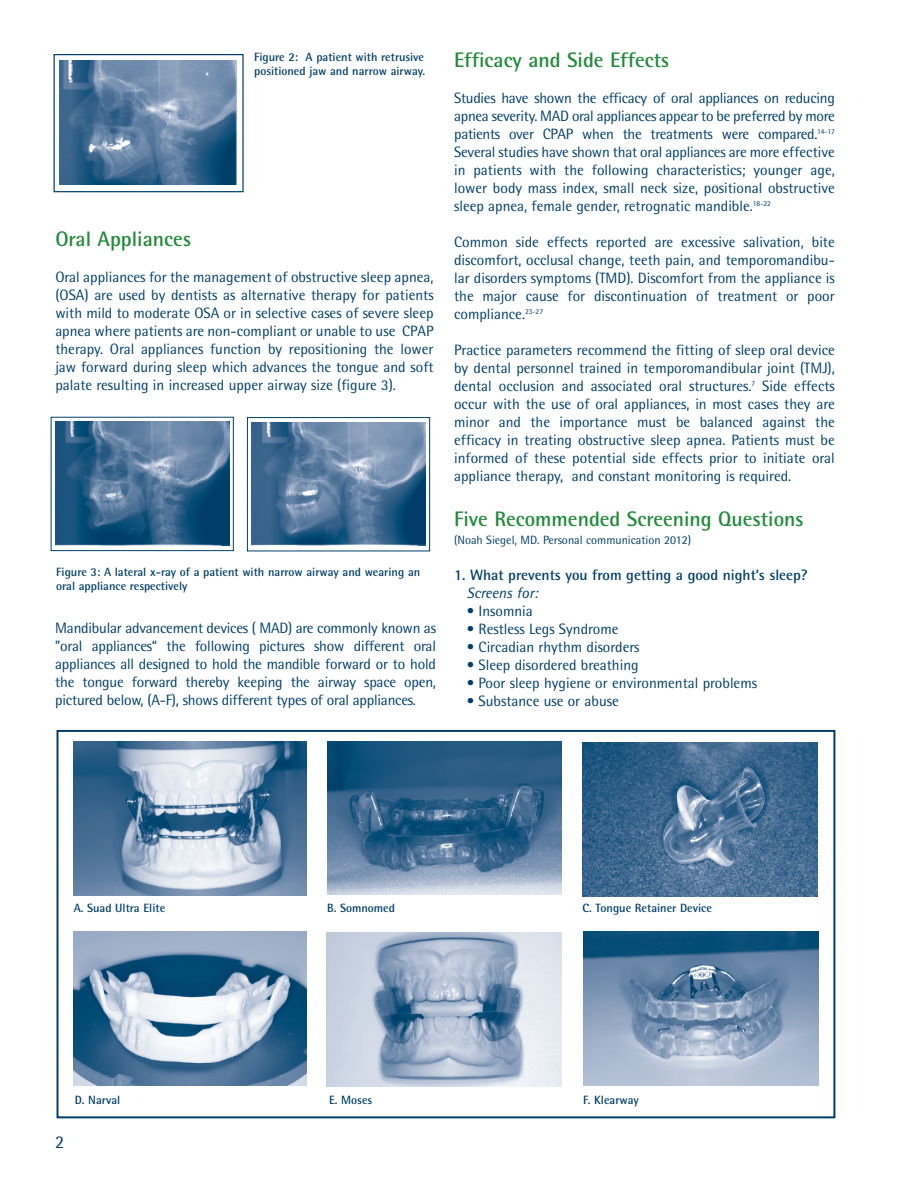
<style>
.page{position:relative;width:918px;height:1188px;background:#fff}
.page>*{position:absolute;margin:0;border:0;box-sizing:border-box;transform-origin:0 0}
.t1{font:700 21px "Rotis Semi Sans";color:#238b3c}
.t2{font:18px "Rotis Semi Sans";color:#003e69}
.t3{font:15px/18px "Rotis Semi Sans";color:#003e69;text-align:justify}
.t4{font:700 15px "Rotis Semi Sans";color:#003e69}
.t5{font:italic 15px "Rotis Semi Sans";color:#003e69}
.t6{font:700 12px/14.4px "Rotis Semi Sans";color:#003e69}
.t7{font:12px "Rotis Semi Sans";color:#003e69}
</style>
<div class="page">
<div style="left:57px;top:730px;width:778px;height:388px;border:2px solid #003e69"></div>
<div style="left:54px;top:54px;width:190px;height:138px;border:1px solid #003e69"></div>
<img style="left:74px;top:742px;width:232px;height:153px">
<img style="left:328px;top:742px;width:234px;height:153px">
<img style="left:583px;top:742px;width:235px;height:154px">
<img style="left:73px;top:932px;width:233px;height:154px">
<img style="left:327px;top:932px;width:235px;height:155px">
<img style="left:583px;top:931px;width:235px;height:154px">
<img style="left:60px;top:61px;width:177px;height:124px">
<div style="left:52px;top:418px;width:181px;height:132px;background:linear-gradient(to right,#fff,#fff)"></div>
<div style="left:51px;top:417px;width:183px;height:134px;border:1px solid #003e69"></div>
<div style="left:56px;top:422px;width:174px;height:127px;background:linear-gradient(to right,#fff,#fff)"></div>
<img style="left:56px;top:422px;width:174px;height:123px">
<div style="left:247px;top:417px;width:183px;height:134px;border:1px solid #003e69"></div>
<div style="left:252px;top:422px;width:174px;height:128px;background:linear-gradient(to right,#fff,#fff)"></div>
<img style="left:252px;top:422px;width:174px;height:123px">
<p class="t6" style="left:254px;top:51px;width:172px">Figure 2: A patient with retrusive positioned jaw and narrow airway.</p>
<h1 class="t1" style="left:55px;top:231px;width:137px">Oral Appliances</h1>
<p class="t3" style="left:55px;top:269px;width:380px">Oral appliances for the management of obstructive sleep apnea, (OSA) are used by dentists as alternative therapy for patients with mild to moderate OSA or in selective cases of severe sleep apnea where patients are non-compliant or unable to use CPAP therapy. Oral appliances function by repositioning the lower jaw forward during sleep which advances the tongue and soft palate resulting in increased upper airway size (figure 3).</p>
<p class="t6" style="left:56px;top:565px;width:365px">Figure 3: A lateral x-ray of a patient with narrow airway and wearing an oral appliance respectively</p>
<p class="t3" style="left:55px;top:620px;width:382px">Mandibular advancement devices ( MAD) are commonly known as ”oral appliances“ the following pictures show different oral appliances all designed to hold the mandible forward or to hold the tongue forward thereby keeping the airway space open, pictured below, (A-F), shows different types of oral appliances.</p>
<h1 class="t1" style="left:454px;top:53px;width:217px">Efficacy and Side Effects</h1>
<p class="t3" style="left:454px;top:91px;width:382px">Studies have shown the efficacy of oral appliances on reducing apnea severity. MAD oral appliances appear to be preferred by more patients over CPAP when the treatments were compared.<sup>14-17<br></sup>Several studies have shown that oral appliances are more effective in patients with the following characteristics; younger age, lower body mass index, small neck size, positional obstructive sleep apnea, female gender, retrognatic mandible.<sup>18-22</sup></p>
<p class="t3" style="left:454px;top:235px;width:382px">Common side effects reported are excessive salivation, bite discomfort, occlusal change, teeth pain, and temporomandibu&shy;lar disorders symptoms (TMD). Discomfort from the appliance is the major cause for discontinuation of treatment or poor compliance.<sup>23-27</sup></p>
<p class="t3" style="left:454px;top:343px;width:382px">Practice parameters recommend the fitting of sleep oral device by dental personnel trained in temporomandibular joint (TMJ), dental occlusion and associated oral structures.<sup>7</sup> Side effects occur with the use of oral appliances, in most cases they are minor and the importance must be balanced against the efficacy in treating obstructive sleep apnea. Patients must be informed of these potential side effects prior to initiate oral appliance therapy, and constant monitoring is required.</p>
<h1 class="t1" style="left:454px;top:512px;width:351px">Five Recommended Screening Questions</h1>
<p class="t7" style="left:454px;top:536px;width:238px">(Noah Siegel, MD. Personal communication 2012)</p>
<p class="t4" style="left:454px;top:570px;width:355px">1. What prevents you from getting a good night’s sleep?</p>
<p class="t5" style="left:467px;top:588px;width:73px">Screens for:</p>
<p class="t3" style="left:467px;top:604px;width:67px">• Insomnia</p>
<p class="t3" style="left:467px;top:622px;width:153px">• Restless Legs Syndrome</p>
<p class="t3" style="left:467px;top:640px;width:174px">• Circadian rhythm disorders</p>
<p class="t3" style="left:467px;top:658px;width:173px">• Sleep disordered breathing</p>
<p class="t3" style="left:467px;top:676px;width:292px">• Poor sleep hygiene or environmental problems</p>
<p class="t3" style="left:467px;top:694px;width:154px">• Substance use or abuse</p>
<p class="t6" style="left:74px;top:902px;width:93px">A. Suad Ultra Elite</p>
<p class="t6" style="left:327px;top:902px;width:69px">B. Somnomed</p>
<p class="t6" style="left:582px;top:902px;width:131px">C. Tongue Retainer Device</p>
<p class="t2" style="left:55px;top:1136px;width:11px">2</p>
<p class="t6" style="left:75px;top:1094px;width:47px">D. Narval</p>
<p class="t6" style="left:329px;top:1094px;width:45px">E. Moses</p>
<p class="t6" style="left:583px;top:1094px;width:57px">F. Klearway</p>
</div>
